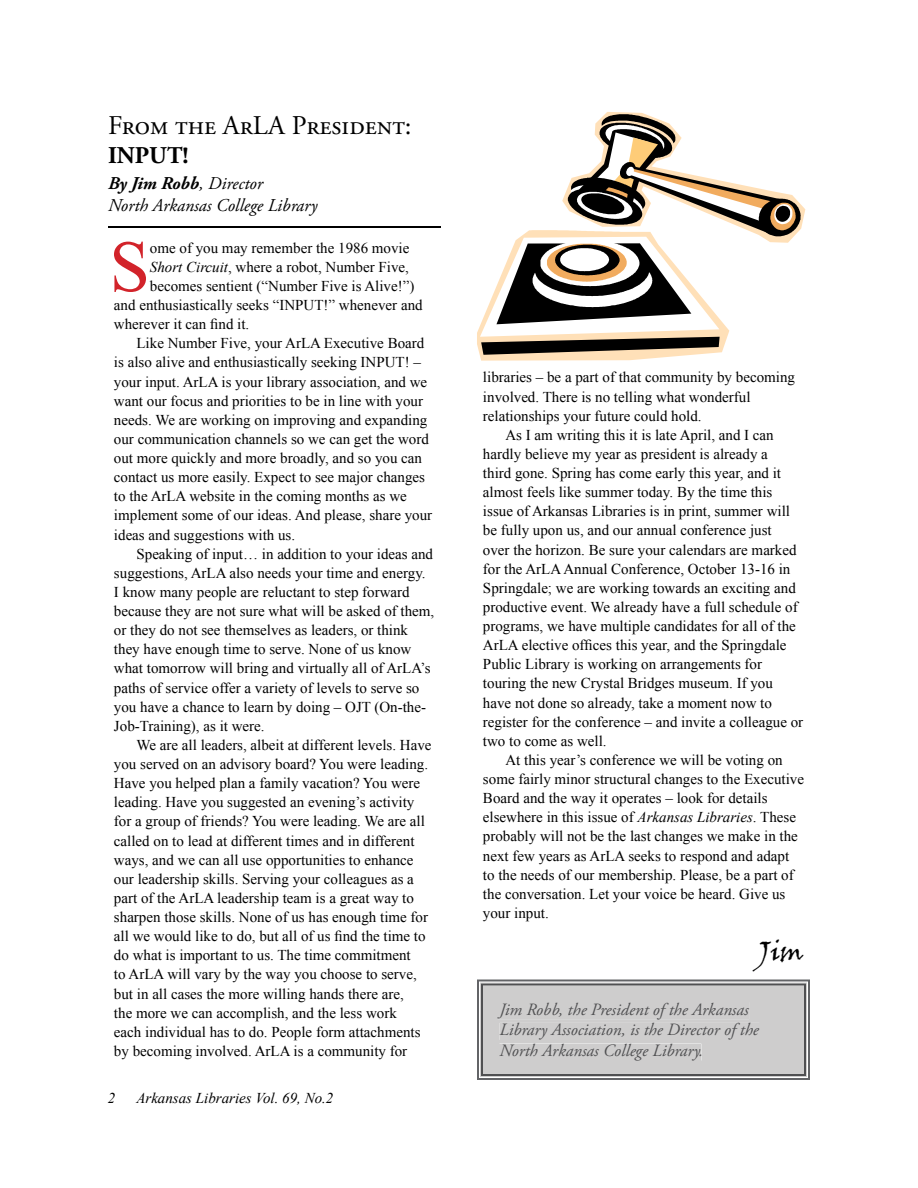
<style>
.page{position:relative;width:918px;height:1188px;background:#fff}
.page>*{position:absolute;margin:0;border:0;box-sizing:border-box;transform-origin:0 0}
.t1{font:72.75px "Times New Roman";color:#d2232a}
.t2{font:27px "Adobe Garamond Pro";letter-spacing:.075em;color:#000}
.t3{font:27px "Viner Hand ITC";color:#000}
.t4{font:700 24px "Adobe Garamond Pro";color:#000}
.t5{font:italic 18px/21.6px "Adobe Garamond Pro";color:#000}
.t6{font:italic 17.25px/20.7px "Adobe Garamond Pro";color:#505052}
.t7{font:15px/19.2px "Times New Roman";color:#000}
.t8{font:italic 15px "Times New Roman";color:#000}
.s1{font-weight:700}
.s2{font-style:italic}
</style>
<div class="page">
<hr style="left:108px;top:226px;width:333px;height:1px;background:#000">
<svg style="left:477px;top:980px;width:333px;height:100px;background:#c4c3c3"></svg>
<svg style="left:477px;top:112px;width:328px;height:249px"></svg>
<h2 class="t2" style="left:108px;top:115px;width:305px">From the ArLA President:</h2>
<h3 class="t4" style="left:108px;top:146px;width:82px">INPUT!</h3>
<p class="t5" style="left:108px;top:174px;width:211px"><span class="s1">By Jim Robb</span>, Director<br>North Arkansas College Library</p>
<h1 class="t1" style="left:109px;top:239px;width:42px">S</h1>
<p class="t7" style="left:150px;top:239px;width:261px">ome of you may remember the 1986 movie</p>
<p class="t7" style="left:150px;top:258px;width:261px"><span class="s2">Short Circuit</span>, where a robot, Number Five,</p>
<p class="t7" style="left:150px;top:278px;width:266px">becomes sentient (“Number Five is Alive!”)</p>
<p class="t7" style="left:114px;top:297px;width:310px">and enthusiastically seeks “INPUT!” whenever and</p>
<p class="t7" style="left:114px;top:316px;width:137px">wherever it can find it.</p>
<p class="t7" style="left:136px;top:335px;width:289px">Like Number Five, your ArLA Executive Board</p>
<p class="t7" style="left:114px;top:354px;width:309px">is also alive and enthusiastically seeking INPUT! –</p>
<p class="t7" style="left:114px;top:373px;width:315px">your input. ArLA is your library association, and we</p>
<p class="t7" style="left:114px;top:392px;width:311px">want our focus and priorities to be in line with your</p>
<p class="t7" style="left:114px;top:411px;width:315px">needs. We are working on improving and expanding</p>
<p class="t7" style="left:114px;top:431px;width:316px">our communication channels so we can get the word</p>
<p class="t7" style="left:114px;top:450px;width:310px">out more quickly and more broadly, and so you can</p>
<p class="t7" style="left:114px;top:469px;width:313px">contact us more easily. Expect to see major changes</p>
<p class="t7" style="left:114px;top:488px;width:294px">to the ArLA website in the coming months as we</p>
<p class="t7" style="left:114px;top:507px;width:320px">implement some of our ideas. And please, share your</p>
<p class="t7" style="left:114px;top:526px;width:183px">ideas and suggestions with us.</p>
<p class="t7" style="left:136px;top:545px;width:298px">Speaking of input… in addition to your ideas and</p>
<p class="t7" style="left:114px;top:564px;width:313px">suggestions, ArLA also needs your time and energy.</p>
<p class="t7" style="left:114px;top:584px;width:297px">I know many people are reluctant to step forward</p>
<p class="t7" style="left:114px;top:603px;width:322px">because they are not sure what will be asked of them,</p>
<p class="t7" style="left:114px;top:622px;width:296px">or they do not see themselves as leaders, or think</p>
<p class="t7" style="left:114px;top:641px;width:299px">they have enough time to serve. None of us know</p>
<p class="t7" style="left:114px;top:660px;width:318px">what tomorrow will bring and virtually all of ArLA’s</p>
<p class="t7" style="left:114px;top:679px;width:307px">paths of service offer a variety of levels to serve so</p>
<p class="t7" style="left:114px;top:698px;width:314px">you have a chance to learn by doing – OJT (On-the-</p>
<p class="t7" style="left:114px;top:717px;width:152px">Job-Training), as it were.</p>
<p class="t7" style="left:136px;top:737px;width:297px">We are all leaders, albeit at different levels. Have</p>
<p class="t7" style="left:114px;top:756px;width:316px">you served on an advisory board? You were leading.</p>
<p class="t7" style="left:114px;top:775px;width:308px">Have you helped plan a family vacation? You were</p>
<p class="t7" style="left:114px;top:794px;width:302px">leading. Have you suggested an evening’s activity</p>
<p class="t7" style="left:114px;top:813px;width:312px">for a group of friends? You were leading. We are all</p>
<p class="t7" style="left:114px;top:832px;width:302px">called on to lead at different times and in different</p>
<p class="t7" style="left:114px;top:851px;width:301px">ways, and we can all use opportunities to enhance</p>
<p class="t7" style="left:114px;top:870px;width:301px">our leadership skills. Serving your colleagues as a</p>
<p class="t7" style="left:114px;top:890px;width:301px">part of the ArLA leadership team is a great way to</p>
<p class="t7" style="left:114px;top:909px;width:316px">sharpen those skills. None of us has enough time for</p>
<p class="t7" style="left:114px;top:928px;width:313px">all we would like to do, but all of us find the time to</p>
<p class="t7" style="left:114px;top:947px;width:298px">do what is important to us. The time commitment</p>
<p class="t7" style="left:114px;top:966px;width:304px">to ArLA will vary by the way you choose to serve,</p>
<p class="t7" style="left:114px;top:985px;width:291px">but in all cases the more willing hands there are,</p>
<p class="t7" style="left:114px;top:1004px;width:284px">the more we can accomplish, and the less work</p>
<p class="t7" style="left:114px;top:1023px;width:308px">each individual has to do. People form attachments</p>
<p class="t7" style="left:114px;top:1043px;width:295px">by becoming involved. ArLA is a community for</p>
<p class="t8" style="left:108px;top:1093px;width:9px">2</p>
<p class="t8" style="left:136px;top:1093px;width:199px">Arkansas Libraries Vol. 69, No.2</p>
<p class="t7" style="left:483px;top:369px;width:314px">libraries – be a part of that community by becoming involved. There is no telling what wonderful relationships your future could hold.</p>
<p class="t7" style="left:483px;top:426px;width:322px;text-indent:22px">As I am writing this it is late April, and I can hardly believe my year as president is already a<br>third gone. Spring has come early this year, and it almost feels like summer today. By the time this issue of Arkansas Libraries is in print, summer will be fully upon us, and our annual conference just<br>over the horizon. Be sure your calendars are marked for the ArLA Annual Conference, October 13-16 in Springdale; we are working towards an exciting and productive event. We already have a full schedule of programs, we have multiple candidates for all of the ArLA elective offices this year, and the Springdale Public Library is working on arrangements for touring the new Crystal Bridges museum. If you have not done so already, take a moment now to register for the conference – and invite a colleague or two to come as well.</p>
<p class="t7" style="left:483px;top:752px;width:323px;text-indent:22px">At this year’s conference we will be voting on some fairly minor structural changes to the Executive Board and the way it operates – look for details elsewhere in this issue of <span class="s2">Arkansas Libraries</span>. These probably will not be the last changes we make in the next few years as ArLA seeks to respond and adapt to the needs of our membership. Please, be a part of the conversation. Let your voice be heard. Give us your input.</p>
<h2 class="t3" style="left:758px;top:934px;width:47px">Jim</h2>
<p class="t6" style="left:499px;top:1000px;width:261px">Jim Robb, the President of the Arkansas<br>Library Association, is the Director of the<br>North Arkansas College Library.</p>
</div>
